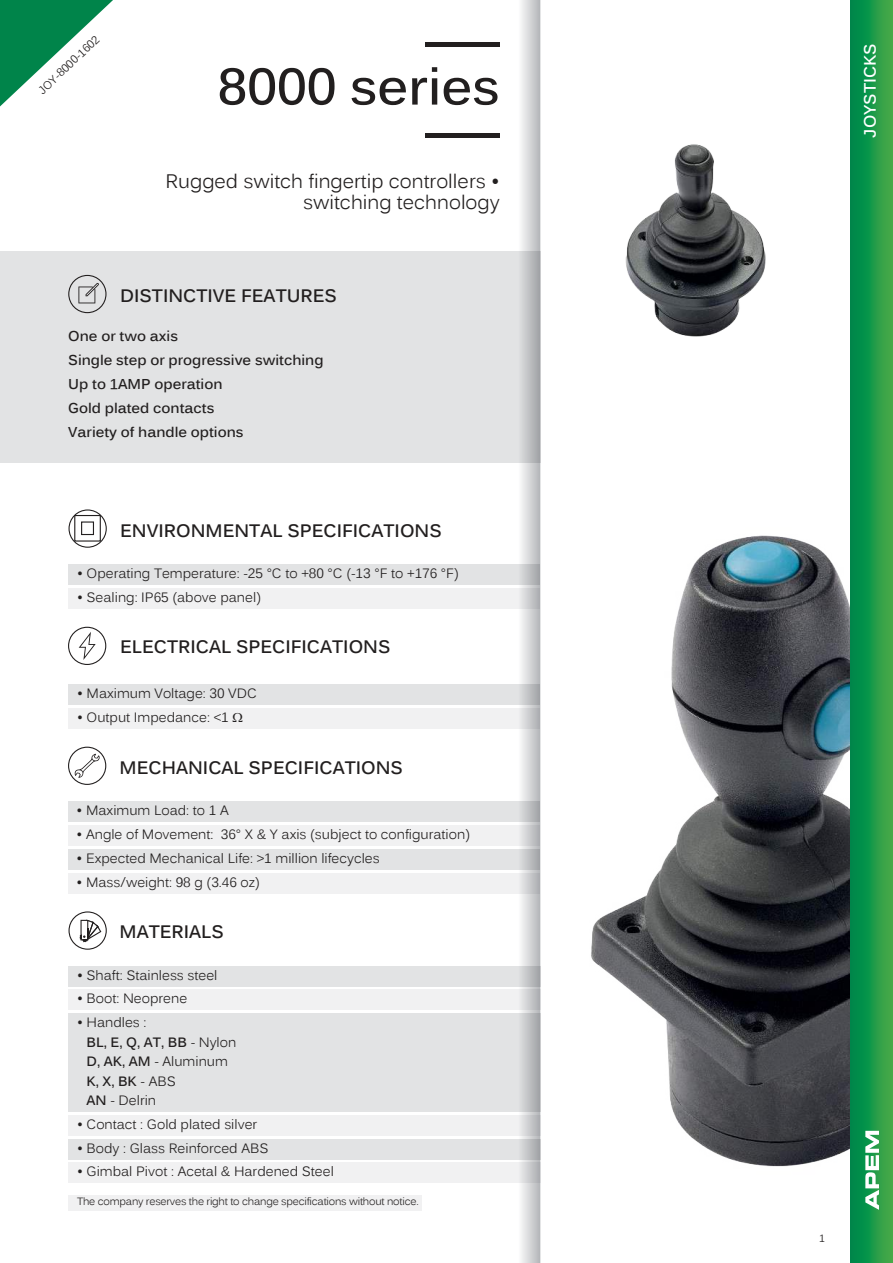
<style>
.page{position:relative;width:893px;height:1263px;background:#fff}
.page>*{position:absolute;margin:0;border:0;box-sizing:border-box;transform-origin:0 0}
.t1{font:700 51px "Kalinga";color:#221f1f}
.t2{font:19.5px/21px "Kalinga";color:#221f1f;text-align:right}
.t3{font:700 18px "Kalinga";color:#221f1f}
.t4{font:700 16.5px "Kalinga";color:#fff}
.t5{font:700 14.25px/24px "Kalinga";color:#221f1f}
.t6{font:13.5px/19.5px "Kalinga";color:#221f1f}
.t7{font:11.25px "Kalinga";color:#221f1f}
.t8{font:10.5px "Kalinga";letter-spacing:-.02em;color:#221f1f}
.s1{font-weight:700}
</style>
<div class="page">
<div style="left:69px;top:966px;width:471px;height:20px;background:#e2e3e4"></div>
<div style="left:69px;top:990px;width:471px;height:20px;background:#f1f1f2"></div>
<div style="left:69px;top:1014px;width:471px;height:98px;background:#e2e3e4"></div>
<div style="left:69px;top:1115px;width:471px;height:20px;background:#f1f1f2"></div>
<div style="left:69px;top:1139px;width:471px;height:20px;background:#e2e3e4"></div>
<div style="left:69px;top:1163px;width:471px;height:20px;background:#f1f1f2"></div>
<svg style="left:69px;top:911px;width:38px;height:39px"></svg>
<div style="left:68px;top:802px;width:472px;height:20px;background:#e2e3e4"></div>
<div style="left:68px;top:825px;width:472px;height:21px;background:#f1f1f2"></div>
<div style="left:68px;top:849px;width:472px;height:20px;background:#e2e3e4"></div>
<div style="left:68px;top:873px;width:472px;height:20px;background:#f1f1f2"></div>
<svg style="left:68px;top:747px;width:38px;height:38px"></svg>
<div style="left:69px;top:684px;width:471px;height:21px;background:#e2e3e4"></div>
<div style="left:69px;top:708px;width:471px;height:20px;background:#f1f1f2"></div>
<svg style="left:68px;top:627px;width:38px;height:38px"></svg>
<div style="left:0;top:251px;width:540px;height:211px;background:#e2e3e4"></div>
<svg style="left:68px;top:275px;width:39px;height:38px"></svg>
<div style="left:69px;top:565px;width:471px;height:20px;background:#e2e3e4"></div>
<div style="left:69px;top:588px;width:471px;height:20px;background:#f1f1f2"></div>
<svg style="left:69px;top:509px;width:38px;height:39px"></svg>
<div style="left:74px;top:515px;width:27px;height:27px;border:1px solid #221f1f"></div>
<div style="left:81px;top:521px;width:13px;height:14px;border:1px solid #221f1f"></div>
<hr style="left:426px;top:134px;width:74px;height:4px;background:#221f1f">
<hr style="left:426px;top:43px;width:74px;height:4px;background:#221f1f">
<img style="left:625px;top:144px;width:141px;height:193px">
<img style="left:540px;top:518px;width:310px;height:675px">
<div style="left:69px;top:1195px;width:353px;height:15px;background:#f1f1f2"></div>
<img style="left:850px;top:0;width:43px;height:1263px">
<svg style="left:0;top:0;width:113px;height:106px"></svg>
<svg style="left:865px;top:1131px;width:14px;height:79px"></svg>
<p class="t7" style="left:37px;top:89px;width:81px;rotate:-44deg">JOY-8000-1602</p>
<h1 class="t1" style="left:218px;top:67px;width:283px">8000 series</h1>
<h2 class="t2" style="left:165px;top:173px;width:336px">Rugged switch fingertip controllers • switching technology</h2>
<h3 class="t3" style="left:120px;top:288px;width:218px">DISTINCTIVE FEATURES</h3>
<p class="t5" style="left:68px;top:325px;width:257px">One or two axis<br>Single step or progressive switching<br>Up to 1AMP operation<br>Gold plated contacts<br>Variety of handle options</p>
<h3 class="t3" style="left:120px;top:523px;width:323px">ENVIRONMENTAL SPECIFICATIONS</h3>
<p class="t6" style="left:77px;top:565px;width:383px">• Operating Temperature: -25 °C to +80 °C (-13 °F to +176 °F)</p>
<p class="t6" style="left:77px;top:589px;width:186px">• Sealing: IP65 (above panel)</p>
<h3 class="t3" style="left:120px;top:640px;width:272px">ELECTRICAL SPECIFICATIONS</h3>
<p class="t6" style="left:77px;top:685px;width:181px">• Maximum Voltage: 30 VDC</p>
<p class="t6" style="left:77px;top:709px;width:153px">• Output Impedance: &lt;1</p>
<h3 class="t3" style="left:120px;top:760px;width:285px">MECHANICAL SPECIFICATIONS</h3>
<p class="t6" style="left:77px;top:802px;width:154px">• Maximum Load: to 1 A</p>
<p class="t6" style="left:77px;top:826px;width:395px">• Angle of Movement: 36° X &amp; Y axis (subject to configuration)</p>
<p class="t6" style="left:77px;top:850px;width:305px">• Expected Mechanical Life: &gt;1 million lifecycles</p>
<p class="t6" style="left:77px;top:873px;width:185px">• Mass/weight: 98 g (3.46 oz)</p>
<h3 class="t3" style="left:120px;top:925px;width:106px">MATERIALS</h3>
<p class="t6" style="left:77px;top:966px;width:142px">• Shaft: Stainless steel</p>
<p class="t6" style="left:77px;top:990px;width:112px">• Boot: Neoprene</p>
<p class="t6" style="left:87px;top:1014px;width:151px;text-indent:-10px">• Handles :<br><span class="s1">BL, E, Q, AT, BB</span> - Nylon<br><span class="s1">D, AK, AM</span> - Aluminum<br><span class="s1">K, X, BK</span> - ABS<br><span class="s1">AN</span> - Delrin</p>
<p class="t6" style="left:77px;top:1116px;width:182px">• Contact : Gold plated silver</p>
<p class="t6" style="left:77px;top:1139px;width:193px">• Body : Glass Reinforced ABS</p>
<p class="t6" style="left:77px;top:1163px;width:258px">• Gimbal Pivot : Acetal &amp; Hardened Steel</p>
<p class="t8" style="left:77px;top:1198px;width:343px">The company reserves the right to change specifications without notice.</p>
<p class="t4" style="left:860px;top:138px;width:96px;rotate:-90deg">JOYSTICKS</p>
<p class="t8" style="left:819px;top:1234px;width:7px">1</p>
</div>
